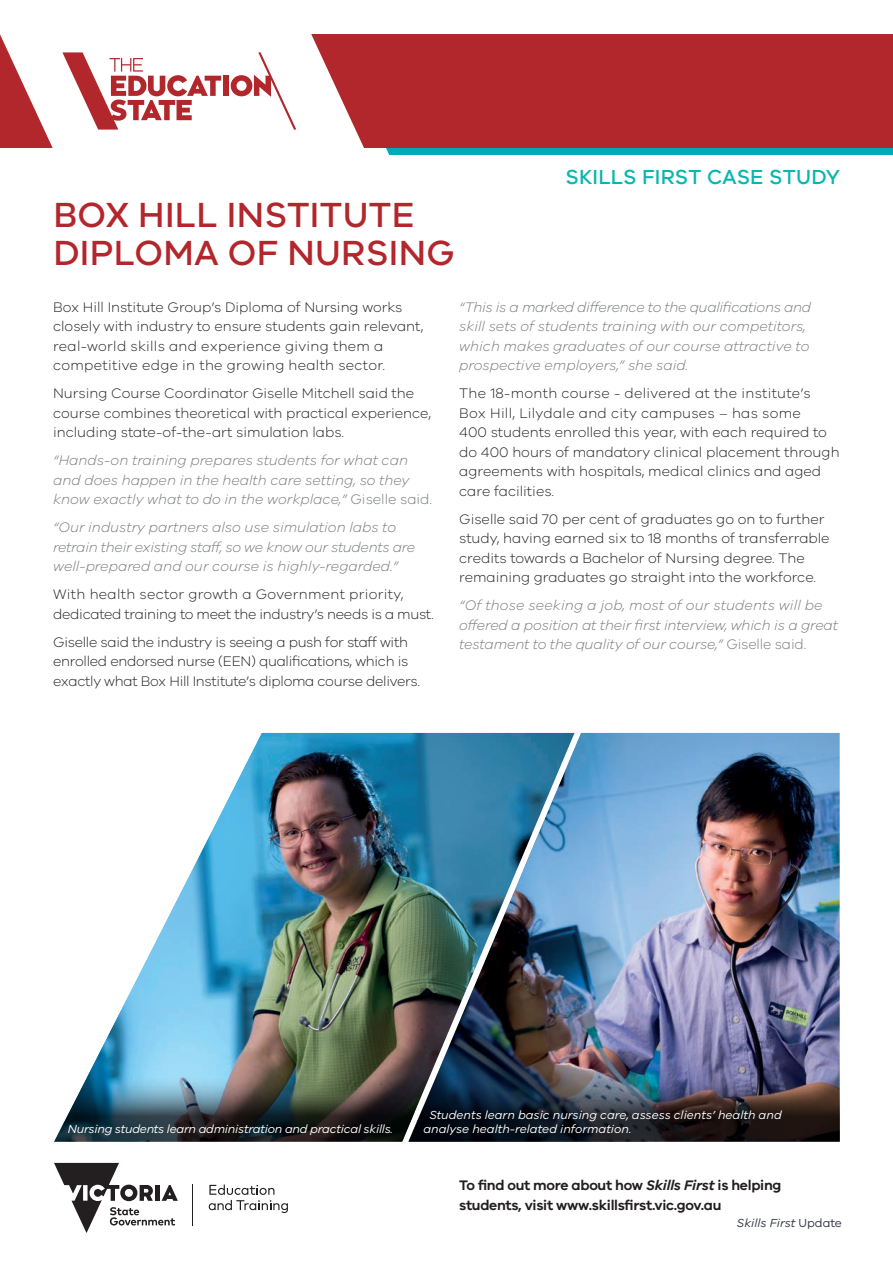
<style>
.page{position:relative;width:893px;height:1263px;background:#fff}
.page>*{position:absolute;margin:0;border:0;box-sizing:border-box;transform-origin:0 0}
.t1{font:500 36px/37.5px "VIC";letter-spacing:.01em;color:#b2262c}
.t2{font:500 21px "VIC";letter-spacing:.01em;color:#07b7ad}
.t3{font:300 14.25px/19.5px "VIC";color:#231f20}
.t4{font:italic 300 14.25px/19.5px "VIC";color:#76787b}
.t5{font:300 14.25px/19.5px "VIC";letter-spacing:-.02em;color:#231f20}
.t6{font:600 14.25px/19.5px "VIC";letter-spacing:-.02em;color:#231f20}
.t7{font:italic 12px "VIC";letter-spacing:-.005em;color:#fff}
.t8{font:italic 12px "VIC";color:#323640}
.s1{font-style:normal}
.s2{font-style:italic}
</style>
<div class="page">
<img style="left:119px;top:732px;width:276px;height:282px">
<img style="left:395px;top:732px;width:445px;height:282px">
<img style="left:455px;top:1014px;width:385px;height:128px">
<img style="left:54px;top:1014px;width:401px;height:128px">
<div style="left:386px;top:148px;width:507px;height:7px;background:#00abb9"></div>
<div style="left:311px;top:34px;width:582px;height:114px;background:#b1272c"></div>
<div style="left:223px;top:76px;width:6px;height:20px;background:#b1272c"></div>
<svg style="left:231px;top:52px;width:65px;height:78px"></svg>
<svg style="left:62px;top:52px;width:159px;height:78px"></svg>
<svg style="left:0;top:34px;width:53px;height:114px"></svg>
<hr style="left:192px;top:1184px;width:1px;height:42px;background:#231f20">
<svg style="left:54px;top:1163px;width:124px;height:70px"></svg>
<svg style="left:209px;top:1184px;width:79px;height:29px"></svg>
<h1 class="t1" style="left:53px;top:195px;width:403px">BOX HILL INSTITUTE<br>DIPLOMA OF NURSING</h1>
<h2 class="t2" style="left:565px;top:165px;width:276px">SKILLS FIRST CASE STUDY</h2>
<p class="t3" style="left:53px;top:297px;width:372px">Box Hill Institute Group’s Diploma of Nursing works closely with industry to ensure students gain relevant, real-world skills and experience giving them a competitive edge in the growing health sector.</p>
<p class="t3" style="left:53px;top:383px;width:379px">Nursing Course Coordinator Giselle Mitchell said the course combines theoretical with practical experience, including state-of-the-art simulation labs.</p>
<p class="t4" style="left:53px;top:450px;width:381px">“Hands-on training prepares students for what can and does happen in the health care setting, so they know exactly what to do in the workplace,” <span class="s1">Giselle said.</span></p>
<p class="t4" style="left:53px;top:517px;width:363px">“Our industry partners also use simulation labs to retrain their existing staff, so we know our students are well-prepared and our course is highly-regarded.”</p>
<p class="t5" style="left:53px;top:584px;width:382px">With health sector growth a Government priority, dedicated training to meet the industry’s needs is a must.</p>
<p class="t5" style="left:53px;top:632px;width:368px">Giselle said the industry is seeing a push for staff with enrolled endorsed nurse (EEN) qualifications, which is exactly what Box Hill Institute’s diploma course delivers.</p>
<p class="t4" style="left:459px;top:297px;width:353px">“This is a marked difference to the qualifications and skill sets of students training with our competitors, which makes graduates of our course attractive to prospective employers,” she said.</p>
<p class="t3" style="left:459px;top:383px;width:382px">The 18-month course - delivered at the institute’s Box Hill, Lilydale and city campuses – has some<br>400 students enrolled this year, with each required to do 400 hours of mandatory clinical placement through agreements with hospitals, medical clinics and aged care facilities.</p>
<p class="t3" style="left:459px;top:509px;width:372px">Giselle said 70 per cent of graduates go on to further study, having earned six to 18 months of transferrable credits towards a Bachelor of Nursing degree. The remaining graduates go straight into the workforce.</p>
<p class="t4" style="left:459px;top:595px;width:380px">“Of those seeking a job, most of our students will be offered a position at their first interview, which is a great testament to the quality of our course,” <span class="s1">Giselle said.</span></p>
<p class="t7" style="left:429px;top:1108px;width:354px">Students learn basic nursing care, assess clients’ health and</p>
<p class="t7" style="left:68px;top:1122px;width:327px">Nursing students learn administration and practical skills.</p>
<p class="t7" style="left:423px;top:1122px;width:210px">analyse health-related information.</p>
<p class="t6" style="left:459px;top:1175px;width:324px">To find out more about how <span class="s2">Skills First</span> is helping students, visit www.skillsfirst.vic.gov.au</p>
<p class="t8" style="left:737px;top:1216px;width:107px">Skills First <span class="s1">Update</span></p>
</div>
